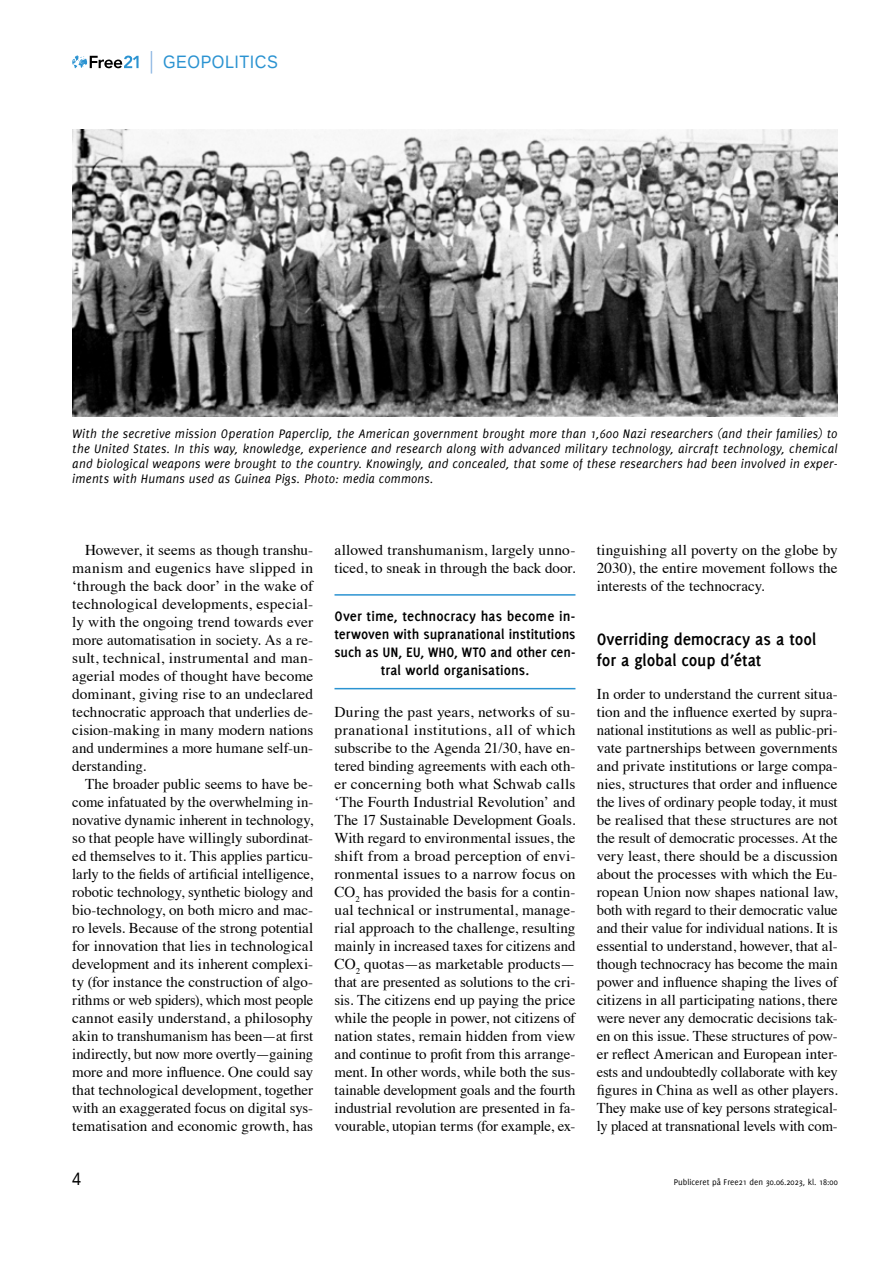
<style>
.page{position:relative;width:893px;height:1263px;background:#fff}
.page>*{position:absolute;margin:0;border:0;box-sizing:border-box;transform-origin:0 0}
.t1{font:700 18px/21px "Delicious";letter-spacing:-.005em;color:#000}
.t2{font:18px "Liberation Sans";letter-spacing:.03em;color:#2b93d1;scale:.9 1}
.t3{font:18px "Liberation Sans";color:#000;scale:.9 1}
.t4{font:15px/18px "Times";color:#000;text-align:justify}
.t5{font:700 15px/18px "Delicious";letter-spacing:.005em;color:#000;text-align:center}
.t6{font:italic 13.5px/15px "Delicious";letter-spacing:.015em;color:#000;text-align:justify}
.t7{font:9px "Delicious";color:#000}
</style>
<div class="page">
<svg style="left:72px;top:55px;width:67px;height:13px"></svg>
<svg style="left:151px;top:51px;width:1px;height:23px"></svg>
<hr style="left:334px;top:594px;width:241px;height:2px;background:#2b93d1">
<hr style="left:334px;top:688px;width:241px;height:1px;background:#2b93d1">
<img style="left:72px;top:130px;width:766px;height:287px">
<p class="t2" style="left:163px;top:52px;width:129px">GEOPOLITICS</p>
<p class="t6" style="left:72px;top:426px;width:767px">With the secretive mission Operation Paperclip, the American government brought more than 1,600 Nazi researchers (and their families) to the United States. In this way, knowledge, experience and research along with advanced military technology, aircraft technology, chemical and biological weapons were brought to the country. Knowingly, and concealed, that some of these researchers had been involved in exper&shy;iments with Humans used as Guinea Pigs. Photo: media commons.</p>
<p class="t4" style="left:72px;top:540px;width:242px;text-indent:13px">However, it seems as though transhu&shy;manism and eugenics have slipped in ‘through the back door’ in the wake of technological developments, especial&shy;ly with the ongoing trend towards ever more automatisation in society. As a re&shy;sult, technical, instrumental and man&shy;agerial modes of thought have become dominant, giving rise to an undeclared technocratic approach that underlies de&shy;cision-making in many modern nations and undermines a more humane self-un&shy;derstanding.</p>
<p class="t4" style="left:72px;top:774px;width:242px;text-indent:13px">The broader public seems to have be&shy;come infatuated by the overwhelming in&shy;novative dynamic inherent in technology, so that people have willingly subordinat&shy;ed themselves to it. This applies particu&shy;larly to the fields of artificial intelligence, robotic technology, synthetic biology and bio-technology, on both micro and mac&shy;ro levels. Because of the strong potential for innovation that lies in technological development and its inherent complexi&shy;ty (for instance the construction of algo&shy;rithms or web spiders), which most people cannot easily understand, a philosophy akin to transhumanism has been—at first indirectly, but now more overtly—gaining more and more influence. One could say that technological development, together with an exaggerated focus on digital sys&shy;tematisation and economic growth, has</p>
<p class="t4" style="left:334px;top:540px;width:242px">allowed transhumanism, largely unno&shy;ticed, to sneak in through the back door.</p>
<p class="t5" style="left:334px;top:607px;width:242px">Over time, technocracy has become in&shy;terwoven with supranational institutions such as UN, EU, WHO, WTO and other cen&shy;tral world organisations.</p>
<p class="t4" style="left:334px;top:702px;width:242px">During the past years, networks of su&shy;pranational institutions, all of which subscribe to the Agenda 21/30, have en&shy;tered binding agreements with each oth&shy;er concerning both what Schwab calls ‘The Fourth Industrial Revolution’ and The 17 Sustainable Development Goals.<br>With regard to environmental issues, the shift from a broad perception of envi&shy;ronmental issues to a narrow focus on CO<sub>2</sub> has provided the basis for a contin&shy;ual technical or instrumental, manage&shy;rial approach to the challenge, resulting mainly in increased taxes for citizens and CO<sub>2</sub> quotas—as marketable products— that are presented as solutions to the cri&shy;sis. The citizens end up paying the price while the people in power, not citizens of nation states, remain hidden from view and continue to profit from this arrange&shy;ment. In other words, while both the sus&shy;tainable development goals and the fourth industrial revolution are presented in fa&shy;vourable, utopian terms (for example, ex-</p>
<p class="t4" style="left:597px;top:540px;width:242px">tinguishing all poverty on the globe by 2030), the entire movement follows the interests of the technocracy.</p>
<p class="t1" style="left:597px;top:629px;width:221px">Overriding democracy as a tool for a global coup d’état</p>
<p class="t4" style="left:597px;top:684px;width:242px">In order to understand the current situa&shy;tion and the influence exerted by supra&shy;national institutions as well as public-pri&shy;vate partnerships between governments and private institutions or large compa&shy;nies, structures that order and influence the lives of ordinary people today, it must be realised that these structures are not the result of democratic processes. At the very least, there should be a discussion about the processes with which the Eu&shy;ropean Union now shapes national law, both with regard to their democratic value and their value for individual nations. It is essential to understand, however, that al&shy;though technocracy has become the main power and influence shaping the lives of citizens in all participating nations, there were never any democratic decisions tak&shy;en on this issue. These structures of pow&shy;er reflect American and European inter&shy;ests and undoubtedly collaborate with key figures in China as well as other players.<br>They make use of key persons strategical&shy;ly placed at transnational levels with com-</p>
<p class="t3" style="left:72px;top:1169px;width:12px">4</p>
<p class="t7" style="left:674px;top:1177px;width:165px">Publiceret på Free21 den 30.06.2023, kl. 18:00</p>
</div>
